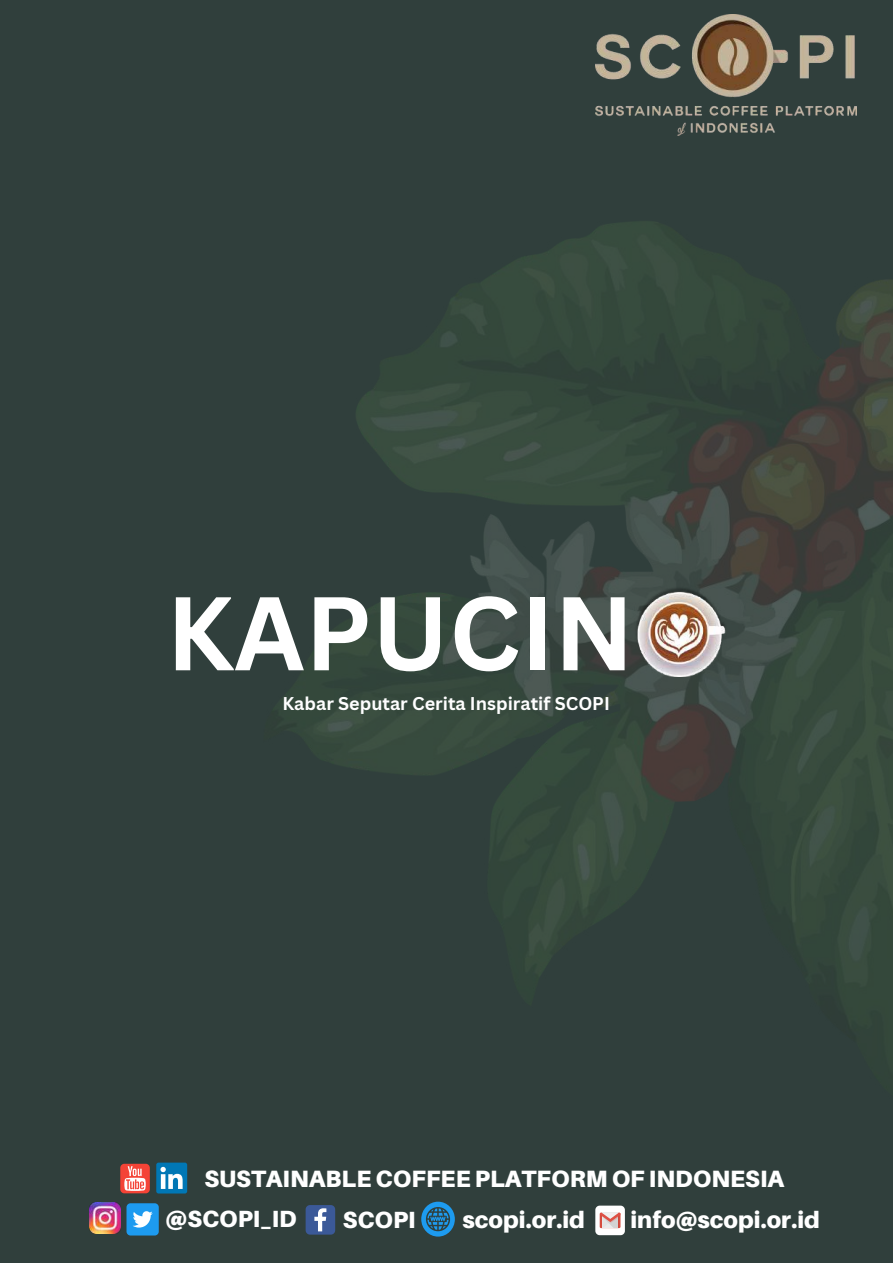
<style>
.page{position:relative;width:893px;height:1264px;background:#fff}
.page>*{position:absolute;margin:0;border:0;box-sizing:border-box;transform-origin:0 0}
.t1{font:700 102.15px "Canva Sans";color:#fff}
.t2{font:900 23.55px "Aileron";color:#fff}
.t3{font:900 23.4px "Aileron";color:#fff}
.t4{font:700 18px "Canva Sans";color:#fff}
</style>
<div class="page">
<div style="left:0;top:0;width:892px;height:1262px;background:#303f3c"></div>
<img style="left:596px;top:15px;width:259px;height:34px">
<img style="left:304px;top:49px;width:588px;height:938px">
<img style="left:634px;top:586px;width:92px;height:90px">
<div style="left:156px;top:1162px;width:31px;height:31px;background:#0177b5;border-radius:2px"></div>
<svg style="left:160px;top:1166px;width:23px;height:22px"></svg>
<div style="left:120px;top:1163px;width:30px;height:30px;background:#f44336;border-radius:4px"></div>
<svg style="left:124px;top:1166px;width:22px;height:24px"></svg>
<svg style="left:421px;top:1201px;width:34px;height:35px"></svg>
<div style="left:126px;top:1203px;width:33px;height:32px;background:#1d9bf0;border-radius:4px"></div>
<svg style="left:133px;top:1211px;width:20px;height:16px"></svg>
<img style="left:89px;top:1202px;width:31px;height:31px">
<svg style="left:305px;top:1205px;width:30px;height:29px"></svg>
<svg style="left:595px;top:1205px;width:30px;height:30px"></svg>
<h1 class="t1" style="left:166px;top:561px;width:469px">KAPUCIN</h1>
<p class="t4" style="left:282px;top:690px;width:329px">Kabar Seputar Cerita Inspiratif SCOPI</p>
<p class="t2" style="left:204px;top:1164px;width:581px">SUSTAINABLE COFFEE PLATFORM OF INDONESIA</p>
<p class="t3" style="left:165px;top:1204px;width:133px">@SCOPI_ID</p>
<p class="t3" style="left:343px;top:1204px;width:74px">SCOPI</p>
<p class="t3" style="left:462px;top:1204px;width:124px">scopi.or.id</p>
<p class="t3" style="left:630px;top:1204px;width:191px">info@scopi.or.id</p>
</div>
